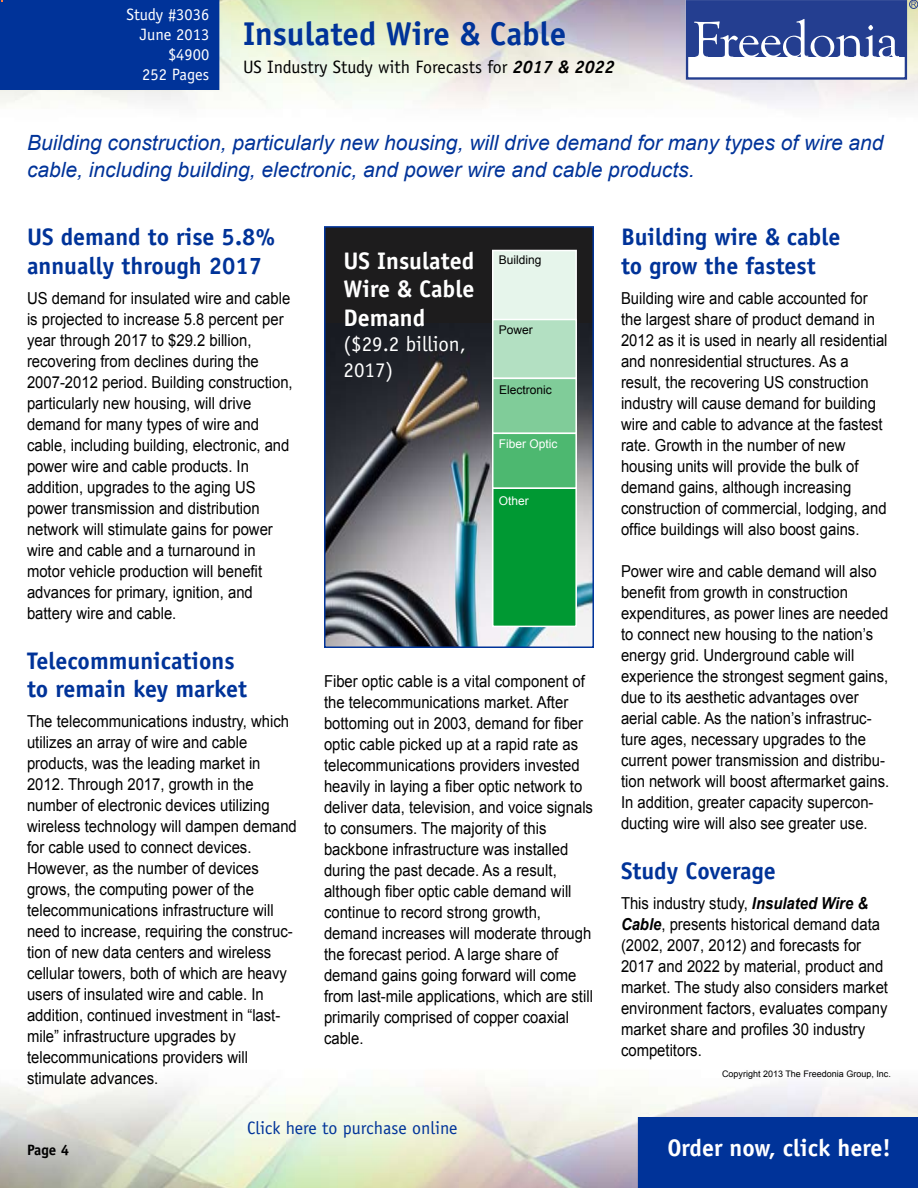
<style>
.page{position:relative;width:918px;height:1188px;background:#fff}
.page>*{position:absolute;margin:0;border:0;box-sizing:border-box;transform-origin:0 0}
.t1{font:700 33px "Officina Sans";color:#039}
.t2{font:700 24px/28.8px "Officina Sans";color:#039}
.t3{font:700 24px/28.8px "Officina Sans";color:#fff;text-align:justify}
.t4{font:italic 21px/27px "Arial";color:#039}
.t5{font:21px/25.2px "Officina Sans";color:#fff}
.t6{font:18px "Officina Sans";color:#000}
.t7{font:18px "Officina Sans";color:#039}
.t8{font:16.5px/21px "Arial";color:#000;scale:.9 1}
.t9{font:16.5px/19.8px "Officina Sans";color:#fff;text-align:right}
.t10{font:700 15px "Officina Sans";color:#000}
.t11{font:12px "Arial";color:#000}
.t12{font:12px "Arial";color:#fff}
.t13{font:9px "Arial";color:#000}
.s1{font-weight:700;font-style:italic}
</style>
<div class="page">
<div style="left:638px;top:1117px;width:280px;height:71px;background:#039"></div>
<div style="left:686px;top:0;width:221px;height:80px;border:2px solid #243e90"></div>
<div style="left:687px;top:1px;width:218px;height:56px;background:#243e90"></div>
<svg style="left:694px;top:19px;width:205px;height:38px"></svg>
<div style="left:909px;top:0;width:9px;height:9px;border:1px solid #243e90;border-radius:50%"></div>
<svg style="left:911px;top:2px;width:5px;height:5px"></svg>
<div style="left:325px;top:227px;width:268px;height:420px;background:#1d1c1d"></div>
<img style="left:327px;top:333px;width:264px;height:312px">
<div style="left:324px;top:226px;width:270px;height:422px;border:2px solid #039"></div>
<div style="left:0;top:0;width:219px;height:90px;background:#039"></div>
<div style="left:493px;top:250px;width:83px;height:375px;background:#e6f5eb"></div>
<div style="left:492px;top:250px;width:85px;height:376px;border:2px solid #fff"></div>
<div style="left:493px;top:320px;width:83px;height:58px;background:#b3e0c2"></div>
<div style="left:492px;top:319px;width:85px;height:60px;border:2px solid #fff"></div>
<div style="left:493px;top:378px;width:83px;height:55px;background:#80cc99"></div>
<div style="left:492px;top:378px;width:85px;height:56px;border:2px solid #fff"></div>
<div style="left:493px;top:433px;width:83px;height:55px;background:#4db870"></div>
<div style="left:492px;top:433px;width:85px;height:56px;border:2px solid #fff"></div>
<div style="left:493px;top:488px;width:83px;height:138px;background:#093"></div>
<div style="left:492px;top:488px;width:85px;height:139px;border:2px solid #fff"></div>
<p class="t9" style="left:126px;top:5px;width:84px">Study #3036<br>June 2013 $4900<br>252 Pages</p>
<h1 class="t1" style="left:243px;top:13px;width:325px">Insulated Wire &amp; Cable</h1>
<p class="t6" style="left:243px;top:57px;width:373px">US Industry Study with Forecasts for <span class="s1">2017 &amp; 2022</span></p>
<p class="t4" style="left:27px;top:130px;width:858px">Building construction, particularly new housing, will drive demand for many types of wire and cable, including building, electronic, and power wire and cable products.</p>
<h2 class="t2" style="left:27px;top:222px;width:250px">US demand to rise 5.8% annually through 2017</h2>
<p class="t8" style="left:27px;top:288px;width:297px">US demand for insulated wire and cable is projected to increase 5.8 percent per year through 2017 to $29.2 billion, recovering from declines during the 2007-2012 period. Building construction, particularly new housing, will drive demand for many types of wire and cable, including building, electronic, and power wire and cable products. In addition, upgrades to the aging US power transmission and distribution network will stimulate gains for power wire and cable and a turnaround in motor vehicle production will benefit advances for primary, ignition, and battery wire and cable.</p>
<h2 class="t2" style="left:27px;top:646px;width:222px">Telecommunications to remain key market</h2>
<p class="t8" style="left:27px;top:711px;width:301px">The telecommunications industry, which utilizes an array of wire and cable products, was the leading market in 2012. Through 2017, growth in the number of electronic devices utilizing wireless technology will dampen demand for cable used to connect devices.<br>However, as the number of devices grows, the computing power of the telecommunications infrastructure will need to increase, requiring the construc&shy;tion of new data centers and wireless cellular towers, both of which are heavy users of insulated wire and cable. In addition, continued investment in “last&shy;mile” infrastructure upgrades by telecommunications providers will stimulate advances.</p>
<h2 class="t3" style="left:344px;top:246px;width:133px">US Insulated Wire &amp; Cable Demand</h2>
<p class="t5" style="left:344px;top:332px;width:124px">($29.2 billion,<br>2017)</p>
<p class="t11" style="left:499px;top:252px;width:44px">Building</p>
<p class="t11" style="left:499px;top:322px;width:36px">Power</p>
<p class="t11" style="left:499px;top:382px;width:54px">Electronic</p>
<p class="t12" style="left:499px;top:436px;width:60px">Fiber Optic</p>
<p class="t12" style="left:499px;top:493px;width:32px">Other</p>
<p class="t8" style="left:324px;top:671px;width:300px">Fiber optic cable is a vital component of the telecommunications market. After bottoming out in 2003, demand for fiber optic cable picked up at a rapid rate as telecommunications providers invested heavily in laying a fiber optic network to deliver data, television, and voice signals to consumers. The majority of this backbone infrastructure was installed during the past decade. As a result, although fiber optic cable demand will continue to record strong growth, demand increases will moderate through the forecast period. A large share of demand gains going forward will come from last-mile applications, which are still primarily comprised of copper coaxial cable.</p>
<h2 class="t2" style="left:621px;top:222px;width:221px">Building wire &amp; cable to grow the fastest</h2>
<p class="t8" style="left:621px;top:288px;width:298px">Building wire and cable accounted for the largest share of product demand in 2012 as it is used in nearly all residential and nonresidential structures. As a result, the recovering US construction industry will cause demand for building wire and cable to advance at the fastest rate. Growth in the number of new housing units will provide the bulk of demand gains, although increasing construction of commercial, lodging, and office buildings will also boost gains.</p>
<p class="t8" style="left:621px;top:561px;width:300px">Power wire and cable demand will also benefit from growth in construction expenditures, as power lines are needed to connect new housing to the nation’s energy grid. Underground cable will experience the strongest segment gains, due to its aesthetic advantages over aerial cable. As the nation’s infrastruc&shy;ture ages, necessary upgrades to the current power transmission and distribu&shy;tion network will boost aftermarket gains.<br>In addition, greater capacity supercon&shy;ducting wire will also see greater use.</p>
<h2 class="t2" style="left:621px;top:856px;width:156px">Study Coverage</h2>
<p class="t8" style="left:621px;top:892px;width:298px">This industry study, <span class="s1">Insulated Wire &amp; Cable</span>, presents historical demand data (2002, 2007, 2012) and forecasts for 2017 and 2022 by material, product and market. The study also considers market environment factors, evaluates company market share and profiles 30 industry competitors.</p>
<p class="t13" style="left:722px;top:1067px;width:170px">Copyright 2013 The Freedonia Group, Inc.</p>
<p class="t7" style="left:247px;top:1117px;width:212px">Click here to purchase online</p>
<p class="t10" style="left:27px;top:1140px;width:31px">Page</p>
<h2 class="t3" style="left:667px;top:1133px;width:225px">Order now, click here!</h2>
</div>
